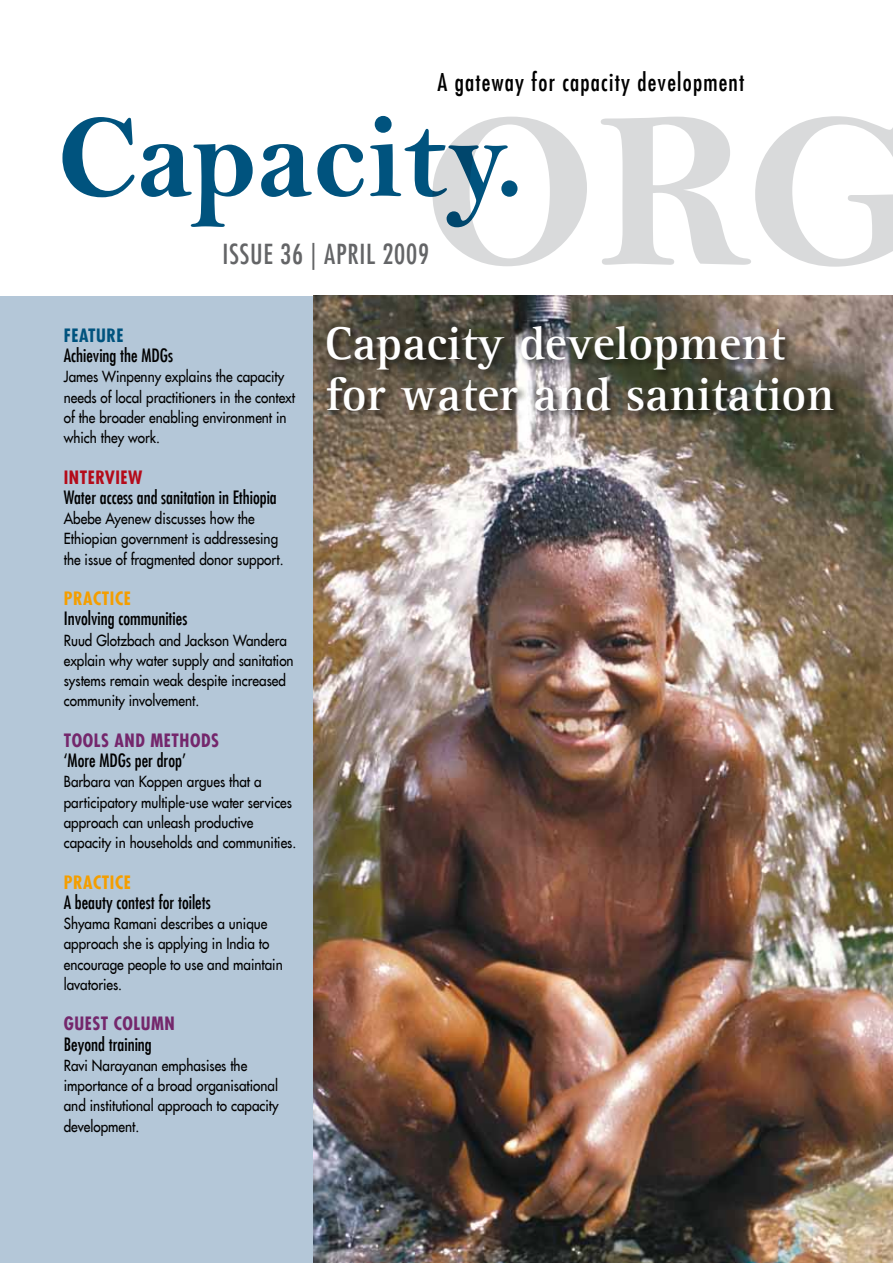
<style>
.page{position:relative;width:893px;height:1263px;background:#fff}
.page>*{position:absolute;margin:0;border:0;box-sizing:border-box;transform-origin:0 0}
.t1{font:700 48px/51px "Agfa Rotis Serif";color:#fff}
.t2{font:condensed 27px "Futura LT";letter-spacing:.03em;color:#646567}
.t3{font:condensed 24px "Futura LT";letter-spacing:.05em;color:#000}
.t4{font:condensed 18px "Futura LT";color:#000}
.t5{font:700 condensed 18px "Futura LT";letter-spacing:.03em;color:#74276c}
.t6{font:700 condensed 18px "Futura LT";letter-spacing:.03em;color:#f49e00}
.t7{font:700 condensed 18px "Futura LT";letter-spacing:.03em;color:#b40b1a}
.t8{font:700 condensed 18px "Futura LT";letter-spacing:.03em;color:#00537e}
.t9{font:15px/20.2px "Futura LT";color:#000;scale:.9 1}
</style>
<div class="page">
<svg style="left:440px;top:116px;width:453px;height:151px"></svg>
<svg style="left:62px;top:116px;width:455px;height:111px"></svg>
<div style="left:0;top:296px;width:313px;height:967px;background:#b4c7d8"></div>
<img style="left:313px;top:296px;width:580px;height:967px">
<div style="left:324px;top:322px;width:520px;height:99px;background:#000;opacity:.75"></div>
<h3 class="t3" style="left:437px;top:68px;width:308px">A gateway for capacity development</h3>
<h2 class="t2" style="left:223px;top:238px;width:208px">ISSUE 36 | APRIL 2009</h2>
<p class="t8" style="left:64px;top:324px;width:61px">FEATURE</p>
<p class="t4" style="left:64px;top:345px;width:111px">Achieving the MDGs</p>
<p class="t9" style="left:64px;top:367px;width:259px">James Winpenny explains the capacity needs of local practitioners in the context of the broader enabling environment in which they work.</p>
<p class="t7" style="left:64px;top:466px;width:80px">INTERVIEW</p>
<p class="t4" style="left:64px;top:486px;width:215px">Water access and sanitation in Ethiopia</p>
<p class="t9" style="left:64px;top:508px;width:246px">Abebe Ayenew discusses how the<br>Ethiopian government is addressesing the issue of fragmented donor support.</p>
<p class="t6" style="left:64px;top:587px;width:68px">PRACTICE</p>
<p class="t4" style="left:64px;top:608px;width:125px">Involving communities</p>
<p class="t9" style="left:64px;top:630px;width:257px">Ruud Glotzbach and Jackson Wandera explain why water supply and sanitation systems remain weak despite increased community involvement.</p>
<p class="t5" style="left:64px;top:729px;width:157px">TOOLS AND METHODS</p>
<p class="t4" style="left:64px;top:750px;width:124px">‘More MDGs per drop’</p>
<p class="t9" style="left:64px;top:772px;width:260px">Barbara van Koppen argues that a participatory multiple-use water services approach can unleash productive capacity in households and communities.</p>
<p class="t6" style="left:64px;top:871px;width:68px">PRACTICE</p>
<p class="t4" style="left:64px;top:891px;width:148px">A beauty contest for toilets</p>
<p class="t9" style="left:64px;top:913px;width:245px">Shyama Ramani describes a unique approach she is applying in India to encourage people to use and maintain lavatories.</p>
<p class="t5" style="left:64px;top:1012px;width:113px">GUEST COLUMN</p>
<p class="t4" style="left:64px;top:1033px;width:89px">Beyond training</p>
<p class="t9" style="left:64px;top:1055px;width:240px">Ravi Narayanan emphasises the importance of a broad organisational and institutional approach to capacity development.</p>
<h1 class="t1" style="left:325px;top:318px;width:511px">Capacity development for water and sanitation</h1>
</div>
